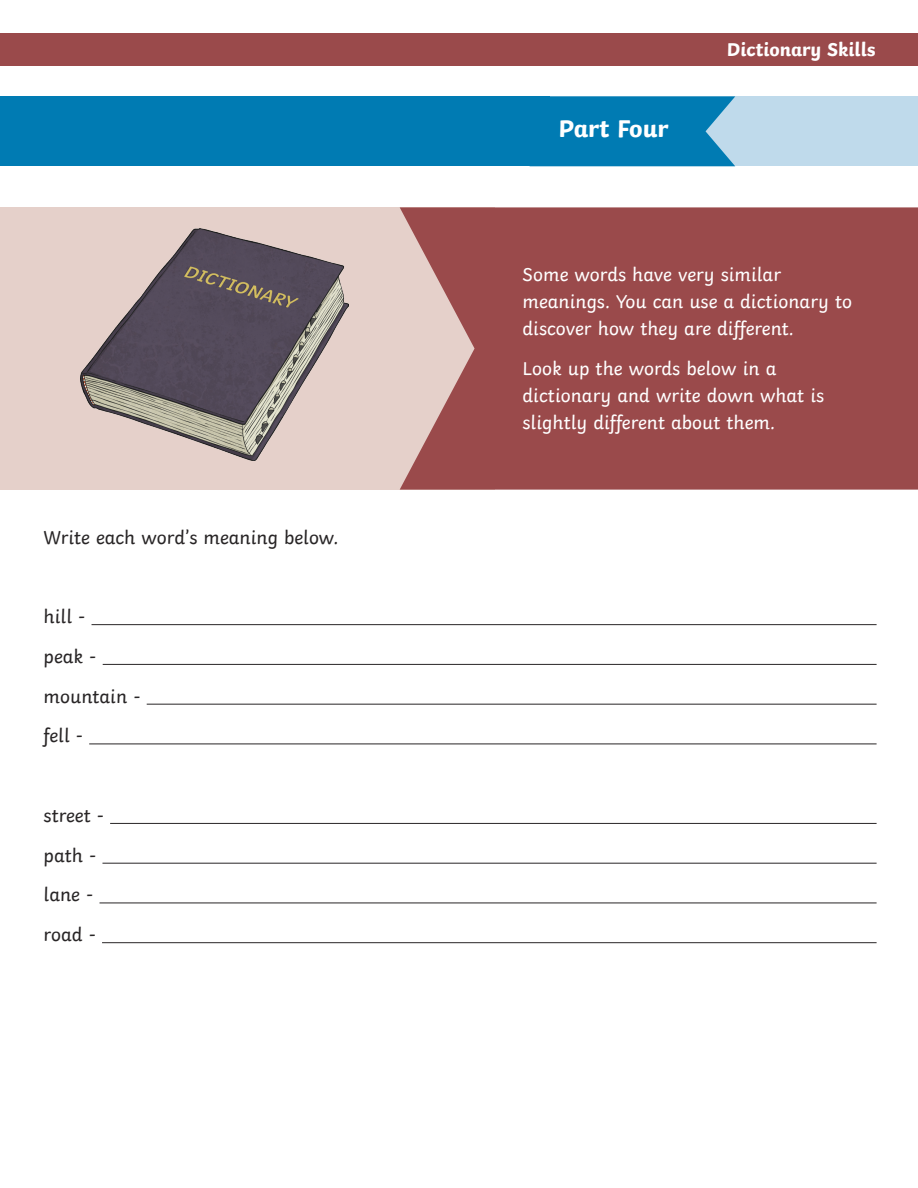
<style>
.page{position:relative;width:918px;height:1188px;background:#fff}
.page>*{position:absolute;margin:0;border:0;box-sizing:border-box;transform-origin:0 0}
.Heading_2{font:700 25.5px "Twinkl";color:#fff}
.Body_Copy{font:19.5px/27px "Twinkl";color:#fff}
.Body_Copy-2{font:19.5px "Twinkl";color:#282526}
.Body_Copy-3{font:700 19.5px "Twinkl";color:#fff}
</style>
<div class="page">
<div style="left:0;top:33px;width:918px;height:33px;background:#9a4a4b"></div>
<div style="left:1px;top:96px;width:917px;height:70px;background:#bfdaeb"></div>
<svg style="left:550px;top:96px;width:185px;height:70px;background:#1083b7"></svg>
<div style="left:1px;top:96px;width:549px;height:70px;background:#007bb3"></div>
<hr style="left:92px;top:624px;width:785px;height:1px;background:#282526">
<hr style="left:103px;top:664px;width:774px;height:1px;background:#282526">
<hr style="left:147px;top:704px;width:730px;height:1px;background:#282526">
<hr style="left:89px;top:743px;width:788px;height:1px;background:#282526">
<hr style="left:110px;top:823px;width:767px;height:1px;background:#282526">
<hr style="left:102px;top:863px;width:775px;height:1px;background:#282526">
<hr style="left:100px;top:902px;width:777px;height:1px;background:#282526">
<hr style="left:102px;top:942px;width:775px;height:1px;background:#282526">
<div style="left:1px;top:207px;width:494px;height:283px;background:#e5d0ca"></div>
<img style="left:81px;top:229px;width:268px;height:232px">
<svg style="left:400px;top:207px;width:518px;height:283px;background:#9f5454"></svg>
<p class="Body_Copy-2" style="left:44px;top:522px;width:296px">Write each word’s meaning below.</p>
<p class="Body_Copy-2" style="left:44px;top:602px;width:43px">hill -</p>
<p class="Body_Copy-2" style="left:44px;top:641px;width:55px">peak -</p>
<p class="Body_Copy-2" style="left:44px;top:681px;width:99px">mountain -</p>
<p class="Body_Copy-2" style="left:44px;top:721px;width:41px">fell -</p>
<p class="Body_Copy-2" style="left:44px;top:800px;width:62px">street -</p>
<p class="Body_Copy-2" style="left:44px;top:840px;width:54px">path -</p>
<p class="Body_Copy-2" style="left:44px;top:880px;width:51px">lane -</p>
<p class="Body_Copy-2" style="left:44px;top:920px;width:54px">road -</p>
<p class="Heading_2" style="left:558px;top:108px;width:112px">Part Four</p>
<p class="Body_Copy-3" style="left:727px;top:33px;width:150px">Dictionary Skills</p>
<p class="Body_Copy" style="left:523px;top:259px;width:331px">Some words have very similar meanings. You can use a dictionary to discover how they are different.</p>
<p class="Body_Copy" style="left:523px;top:353px;width:303px">Look up the words below in a dictionary and write down what is slightly different about them.</p>
</div>
